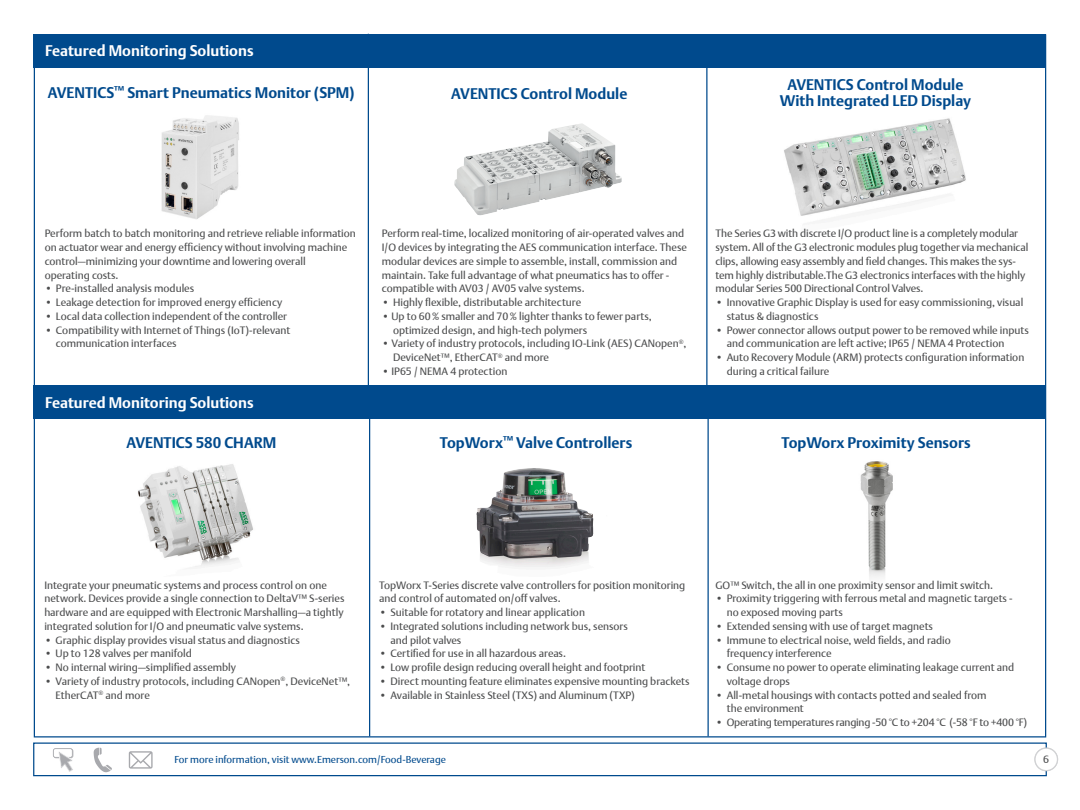
<style>
.page{position:relative;width:1080px;height:810px;background:#fff}
.page>*{position:absolute;margin:0;border:0;box-sizing:border-box;transform-origin:0 0}
.t1{font:700 15px/16.2px "DTL Argo T";color:#004a8d;text-align:center}
.t2{font:700 15px "DTL Argo T";color:#fff}
.t3{font:10.62px/13.8px "DTL Argo T";color:#4b4c4d}
.t4{font:10.62px "DTL Argo T";letter-spacing:-.02em;color:#4b4c4d}
.t5{font:10px "DTL Argo T";color:#004a8d}
</style>
<div class="page">
<svg style="left:94px;top:748px;width:18px;height:24px"></svg>
<svg style="left:129px;top:751px;width:24px;height:18px"></svg>
<svg style="left:53px;top:748px;width:21px;height:24px"></svg>
<div style="left:33px;top:742px;width:1014px;height:34px;border:1px solid #004a8d"></div>
<div style="left:1035px;top:748px;width:23px;height:23px;background:#fff;border-radius:50%"></div>
<div style="left:1034px;top:747px;width:24px;height:24px;border:1px solid #d1d2d4;border-radius:50%"></div>
<div style="left:34px;top:34px;width:1012px;height:34px;background:#004a8d"></div>
<div style="left:34px;top:385px;width:1012px;height:34px;background:#004a8d"></div>
<hr style="left:368px;top:34px;width:1px;height:353px;background:#004a8d">
<hr style="left:369px;top:413px;width:1px;height:323px;background:#004a8d">
<img style="left:138px;top:464px;width:115px;height:103px">
<img style="left:860px;top:461px;width:33px;height:117px">
<img style="left:784px;top:118px;width:182px;height:103px">
<img style="left:161px;top:115px;width:78px;height:104px">
<hr style="left:706px;top:49px;width:2px;height:353px;background:#004a8d">
<hr style="left:708px;top:413px;width:1px;height:323px;background:#004a8d">
<img style="left:454px;top:123px;width:168px;height:93px">
<img style="left:476px;top:468px;width:118px;height:100px">
<p class="t2" style="left:45px;top:42px;width:210px">Featured Monitoring Solutions</p>
<p class="t1" style="left:48px;top:84px;width:308px">AVENTICS<sup>™</sup> Smart Pneumatics Monitor (SPM)</p>
<p class="t1" style="left:451px;top:85px;width:178px">AVENTICS Control Module</p>
<p class="t1" style="left:780px;top:76px;width:193px">AVENTICS Control Module<br>With Integrated LED Display</p>
<p class="t3" style="left:45px;top:227px;width:313px">Perform batch to batch monitoring and retrieve reliable information on actuator wear and energy efficiency without involving machine control—minimizing your downtime and lowering overall<br>operating costs.</p>
<p class="t3" style="left:45px;top:282px;width:151px">• Pre-installed analysis modules</p>
<p class="t3" style="left:45px;top:295px;width:239px">• Leakage detection for improved energy efficiency</p>
<p class="t3" style="left:45px;top:309px;width:244px">• Local data collection independent of the controller</p>
<p class="t3" style="left:56px;top:323px;width:236px;text-indent:-11px">• Compatibility with Internet of Things (IoT)-relevant communication interfaces</p>
<p class="t2" style="left:45px;top:394px;width:210px">Featured Monitoring Solutions</p>
<p class="t1" style="left:126px;top:434px;width:151px">AVENTICS 580 CHARM</p>
<p class="t3" style="left:382px;top:227px;width:307px">Perform real-time, localized monitoring of air-operated valves and I/O devices by integrating the AES communication interface. These modular devices are simple to assemble, install, commission and maintain. Take full advantage of what pneumatics has to offer - compatible with AV03 / AV05 valve systems.</p>
<p class="t3" style="left:382px;top:295px;width:201px">• Highly flexible, distributable architecture</p>
<p class="t3" style="left:393px;top:309px;width:260px;text-indent:-11px">• Up to 60% smaller and 70% lighter thanks to fewer parts, optimized design, and high-tech polymers</p>
<p class="t3" style="left:393px;top:337px;width:295px;text-indent:-11px">• Variety of industry protocols, including IO-Link (AES) CANopen<sup>®</sup>,<br>DeviceNet™, EtherCAT<sup>®</sup> and more</p>
<p class="t3" style="left:382px;top:364px;width:127px">• IP65 / NEMA 4 protection</p>
<p class="t1" style="left:440px;top:434px;width:194px">TopWorx<sup>™</sup> Valve Controllers</p>
<p class="t3" style="left:716px;top:227px;width:314px">The Series G3 with discrete I/O product line is a completely modular system. All of the G3 electronic modules plug together via mechanical clips, allowing easy assembly and field changes. This makes the sys&shy;tem highly distributable.The G3 electronics interfaces with the highly modular Series 500 Directional Control Valves.</p>
<p class="t3" style="left:727px;top:295px;width:298px;text-indent:-11px">• Innovative Graphic Display is used for easy commissioning, visual status &amp; diagnostics</p>
<p class="t3" style="left:727px;top:323px;width:304px;text-indent:-11px">• Power connector allows output power to be removed while inputs and communication are left active; IP65 / NEMA 4 Protection</p>
<p class="t3" style="left:727px;top:350px;width:299px;text-indent:-11px">• Auto Recovery Module (ARM) protects configuration information during a critical failure</p>
<p class="t1" style="left:782px;top:434px;width:191px">TopWorx Proximity Sensors</p>
<p class="t3" style="left:44px;top:578px;width:302px">Integrate your pneumatic systems and process control on one network. Devices provide a single connection to DeltaV™ S-series hardware and are equipped with Electronic Marshalling—a tightly integrated solution for I/O and pneumatic valve systems.</p>
<p class="t3" style="left:44px;top:633px;width:257px">• Graphic display provides visual status and diagnostics</p>
<p class="t3" style="left:44px;top:647px;width:149px">• Up to 128 valves per manifold</p>
<p class="t3" style="left:44px;top:660px;width:193px">• No internal wiring—simplified assembly</p>
<p class="t3" style="left:56px;top:674px;width:296px;text-indent:-11px">• Variety of industry protocols, including CANopen<sup>®</sup>, DeviceNet™,<br>EtherCAT<sup>®</sup> and more</p>
<p class="t3" style="left:379px;top:578px;width:308px">TopWorx T-Series discrete valve controllers for position monitoring and control of automated on/off valves.</p>
<p class="t3" style="left:379px;top:605px;width:207px">• Suitable for rotatory and linear application</p>
<p class="t3" style="left:391px;top:619px;width:239px;text-indent:-11px">• Integrated solutions including network bus, sensors and pilot valves</p>
<p class="t3" style="left:379px;top:647px;width:188px">• Certified for use in all hazardous areas.</p>
<p class="t3" style="left:379px;top:660px;width:268px">• Low profile design reducing overall height and footprint</p>
<p class="t3" style="left:379px;top:674px;width:312px">• Direct mounting feature eliminates expensive mounting brackets</p>
<p class="t3" style="left:379px;top:688px;width:257px">• Available in Stainless Steel (TXS) and Aluminum (TXP)</p>
<p class="t3" style="left:716px;top:578px;width:279px">GO™ Switch, the all in one proximity sensor and limit switch.</p>
<p class="t3" style="left:727px;top:592px;width:287px;text-indent:-11px">• Proximity triggering with ferrous metal and magnetic targets - no exposed moving parts</p>
<p class="t3" style="left:716px;top:619px;width:219px">• Extended sensing with use of target magnets</p>
<p class="t3" style="left:727px;top:633px;width:226px;text-indent:-11px">• Immune to electrical noise, weld fields, and radio frequency interference</p>
<p class="t3" style="left:727px;top:660px;width:289px;text-indent:-11px">• Consume no power to operate eliminating leakage current and voltage drops</p>
<p class="t3" style="left:727px;top:688px;width:261px;text-indent:-11px">• All-metal housings with contacts potted and sealed from the environment</p>
<p class="t4" style="left:716px;top:716px;width:313px">• Operating temperatures ranging -50 °C to +204 °C (-58 °F to +400 °F)</p>
<p class="t5" style="left:174px;top:754px;width:273px">For more information, visit www.Emerson.com/Food-Beverage</p>
<p class="t3" style="left:1043px;top:753px;width:7px">6</p>
</div>
